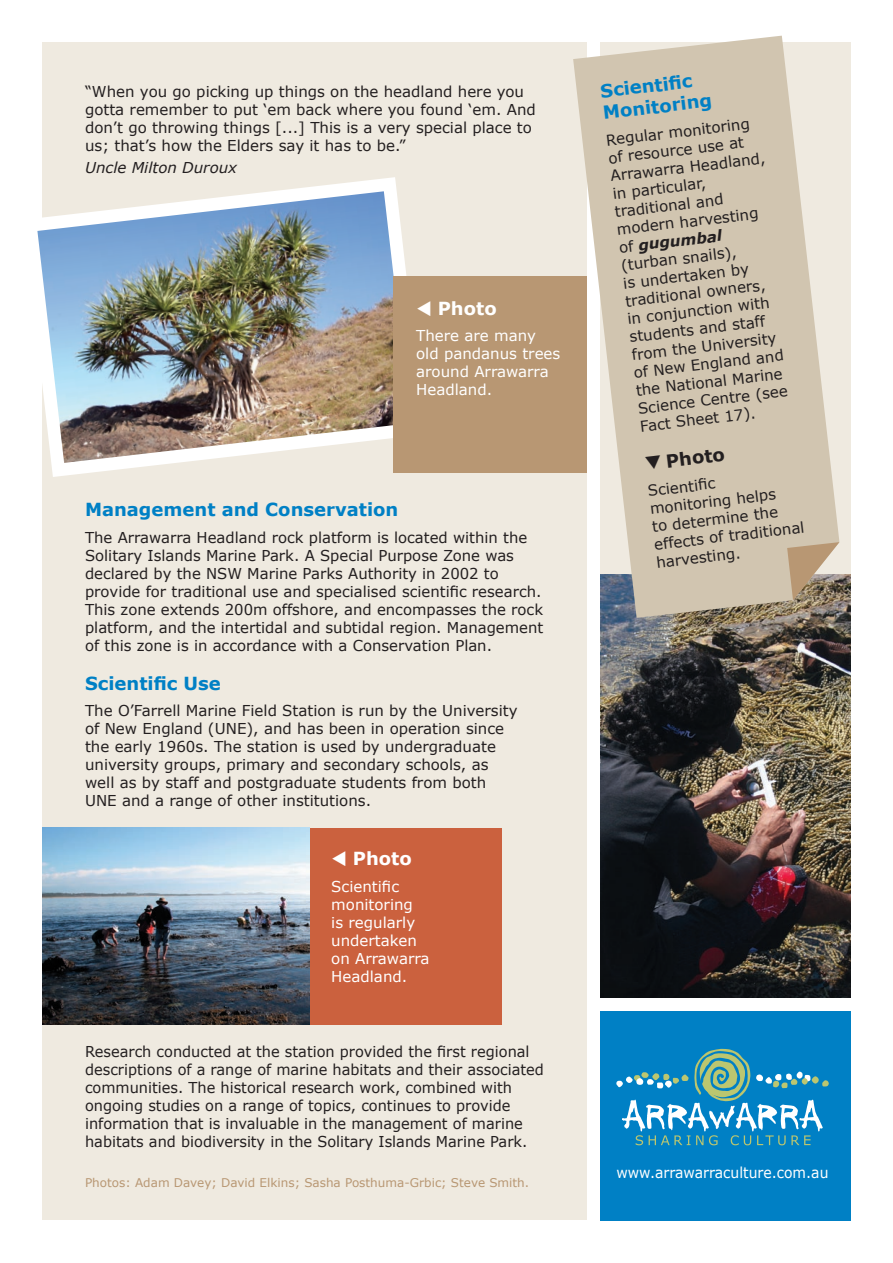
<style>
.page{position:relative;width:893px;height:1263px;background:#fff}
.page>*{position:absolute;margin:0;border:0;box-sizing:border-box;transform-origin:0 0}
.t1{font:700 18px/21.6px "Verdana";color:#0080c5}
.t2{font:700 18px "Verdana";color:#fff}
.t3{font:700 18px "Verdana";color:#231f20}
.t4{font:15px/18px "Verdana";color:#231f20}
.t5{font:15px/18px "Verdana";color:#fff}
.t6{font:15px "Verdana";color:#fff;scale:.93 1}
.t7{font:italic 15px "Verdana";color:#231f20}
.t8{font:12px "Verdana";color:#b89773}
.s1{font-weight:700;font-style:italic}
</style>
<div class="page">
<div style="left:43px;top:43px;width:544px;height:1177px;background:#efeae0"></div>
<div style="left:600px;top:43px;width:250px;height:955px;background:#efeae0"></div>
<div style="left:600px;top:1011px;width:250px;height:209px;background:#0080c5"></div>
<img style="left:600px;top:574px;width:250px;height:424px">
<svg style="left:573px;top:36px;width:266px;height:582px;fill:#d1c5b0"></svg>
<svg style="left:787px;top:542px;width:52px;height:58px;background:#b39e84"></svg>
<svg style="left:616px;top:1049px;width:213px;height:96px"></svg>
<svg style="left:42px;top:177px;width:355px;height:300px"></svg>
<img style="left:37px;top:191px;width:370px;height:272px">
<div style="left:393px;top:276px;width:194px;height:197px;background:#b89773"></div>
<div style="left:43px;top:828px;width:459px;height:196px;background:#cb613e"></div>
<img style="left:43px;top:828px;width:266px;height:196px">
<p class="t4" style="left:85px;top:82px;width:452px">“When you go picking up things on the headland here you gotta remember to put ‘em back where you found ‘em. And don’t go throwing things [...] This is a very special place to us; that’s how the Elders say it has to be.”</p>
<p class="t7" style="left:85px;top:158px;width:154px">Uncle Milton Duroux</p>
<p class="t2" style="left:416px;top:297px;width:82px">▼ Photo</p>
<p class="t5" style="left:416px;top:326px;width:146px">There are many old pandanus trees around Arrawarra<br>Headland.</p>
<p class="t1" style="left:85px;top:498px;width:315px">Management and Conservation</p>
<p class="t4" style="left:85px;top:528px;width:460px">The Arrawarra Headland rock platform is located within the Solitary Islands Marine Park. A Special Purpose Zone was declared by the NSW Marine Parks Authority in 2002 to provide for traditional use and specialised scientific research.<br>This zone extends 200m offshore, and encompasses the rock platform, and the intertidal and subtidal region. Management of this zone is in accordance with a Conservation Plan.</p>
<p class="t1" style="left:85px;top:672px;width:137px">Scientific Use</p>
<p class="t4" style="left:85px;top:701px;width:434px">The O’Farrell Marine Field Station is run by the University of New England (UNE), and has been in operation since the early 1960s. The station is used by undergraduate university groups, primary and secondary schools, as well as by staff and postgraduate students from both UNE and a range of other institutions.</p>
<p class="t2" style="left:331px;top:847px;width:82px">▼ Photo</p>
<p class="t5" style="left:331px;top:876px;width:100px">Scientific monitoring<br>is regularly undertaken on Arrawarra<br>Headland.</p>
<p class="t4" style="left:85px;top:1042px;width:460px">Research conducted at the station provided the first regional descriptions of a range of marine habitats and their associated communities. The historical research work, combined with ongoing studies on a range of topics, continues to provide information that is invaluable in the management of marine habitats and biodiversity in the Solitary Islands Marine Park.</p>
<p class="t8" style="left:85px;top:1175px;width:446px">Photos: Adam Davey; David Elkins; Sasha Posthuma-Grbic; Steve Smith.</p>
<p class="t1" style="left:599px;top:80px;width:111px;rotate:-7deg">Scientifi c<br>Monitoring</p>
<p class="t4" style="left:604px;top:131px;width:158px;rotate:-7deg">Regular monitoring of resource use at<br>Arrawarra Headland, in particular, traditional and modern harvesting of <span class="s1">gugumbal </span>(turban snails),<br>is undertaken by traditional owners, in conjunction with students and staff from the University of New England and the National Marine<br>Science Centre (see<br>Fact Sheet 17).</p>
<p class="t3" style="left:643px;top:452px;width:82px;rotate:-7deg">❑ Photo</p>
<p class="t4" style="left:646px;top:482px;width:153px;rotate:-7deg">Scientifi c monitoring helps<br>to determine the effects of traditional harvesting.</p>
<p class="t6" style="left:616px;top:1162px;width:230px">www.arrawarraculture.com.au</p>
</div>
